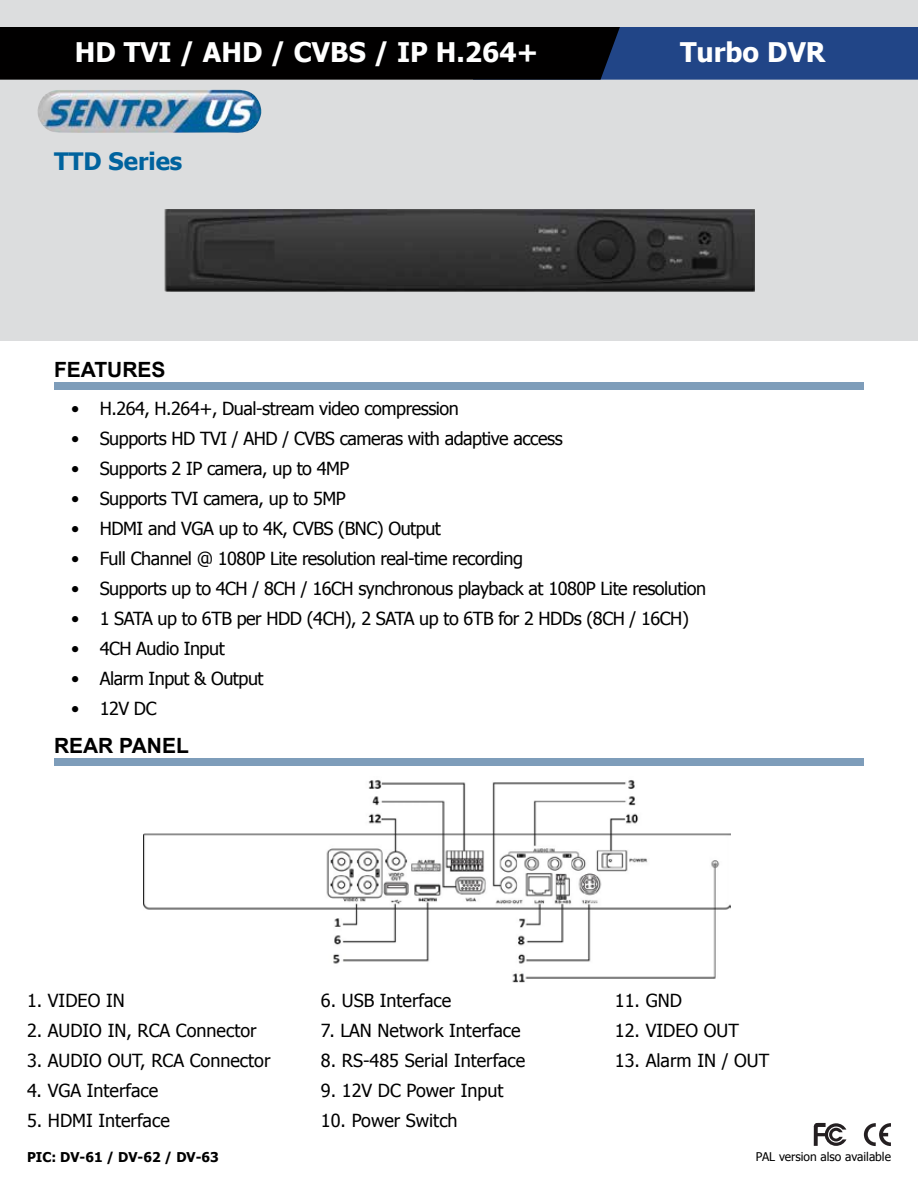
<style>
.page{position:relative;width:918px;height:1188px;background:#dcddde}
.page>*{position:absolute;margin:0;border:0;box-sizing:border-box;transform-origin:0 0}
.t1{font:700 27px "Tahoma";color:#fff}
.t2{font:700 24px "Tahoma";color:#00639e}
.t3{font:700 21px "Arial";color:#000}
.t4{font:18px "Tahoma";letter-spacing:-.025em;color:#000}
.t5{font:18px "Tahoma";color:#000}
.t6{font:700 13.5px "Tahoma";color:#000}
.t7{font:12px "Tahoma";color:#000}
</style>
<div class="page">
<div style="left:0;top:341px;width:918px;height:847px;background:#fff"></div>
<img style="left:37px;top:90px;width:225px;height:43px">
<svg style="left:0;top:27px;width:918px;height:53px;background:#0c182d"></svg>
<svg style="left:813px;top:1123px;width:33px;height:23px"></svg>
<svg style="left:864px;top:1123px;width:27px;height:23px"></svg>
<img style="left:165px;top:209px;width:589px;height:82px">
<div style="left:54px;top:382px;width:810px;height:7px;background:#7e9dba"></div>
<div style="left:54px;top:759px;width:810px;height:7px;background:#7e9dba"></div>
<img style="left:143px;top:780px;width:587px;height:203px">
<h1 class="t1" style="left:75px;top:33px;width:465px">HD TVI / AHD / CVBS / IP H.264+</h1>
<h1 class="t1" style="left:680px;top:33px;width:147px">Turbo DVR</h1>
<h2 class="t2" style="left:54px;top:144px;width:130px">TTD Series</h2>
<p class="t3" style="left:54px;top:355px;width:113px">FEATURES</p>
<p class="t4" style="left:71px;top:396px;width:389px">• H.264, H.264+, Dual-stream video compression</p>
<p class="t4" style="left:71px;top:426px;width:493px">• Supports HD TVI / AHD / CVBS cameras with adaptive access</p>
<p class="t4" style="left:71px;top:456px;width:280px">• Supports 2 IP camera, up to 4MP</p>
<p class="t4" style="left:71px;top:486px;width:276px">• Supports TVI camera, up to 5MP</p>
<p class="t4" style="left:71px;top:516px;width:371px">• HDMI and VGA up to 4K, CVBS (BNC) Output</p>
<p class="t4" style="left:71px;top:546px;width:453px">• Full Channel @ 1080P Lite resolution real-time recording</p>
<p class="t4" style="left:71px;top:576px;width:636px">• Supports up to 4CH / 8CH / 16CH synchronous playback at 1080P Lite resolution</p>
<p class="t4" style="left:71px;top:606px;width:619px">• 1 SATA up to 6TB per HDD (4CH), 2 SATA up to 6TB for 2 HDDs (8CH / 16CH)</p>
<p class="t4" style="left:71px;top:636px;width:155px">• 4CH Audio Input</p>
<p class="t4" style="left:71px;top:666px;width:194px">• Alarm Input &amp; Output</p>
<p class="t4" style="left:71px;top:696px;width:87px">• 12V DC</p>
<p class="t3" style="left:54px;top:732px;width:136px">REAR PANEL</p>
<p class="t4" style="left:27px;top:989px;width:99px">1. VIDEO IN</p>
<p class="t5" style="left:27px;top:1019px;width:231px">2. AUDIO IN, RCA Connector</p>
<p class="t5" style="left:27px;top:1049px;width:245px">3. AUDIO OUT, RCA Connector</p>
<p class="t5" style="left:27px;top:1079px;width:133px">4. VGA Interface</p>
<p class="t5" style="left:27px;top:1109px;width:144px">5. HDMI Interface</p>
<p class="t6" style="left:27px;top:1147px;width:193px">PIC: DV-61 / DV-62 / DV-63</p>
<p class="t5" style="left:321px;top:989px;width:132px">6. USB Interface</p>
<p class="t5" style="left:321px;top:1019px;width:201px">7. LAN Network Interface</p>
<p class="t5" style="left:321px;top:1049px;width:206px">8. RS-485 Serial Interface</p>
<p class="t5" style="left:321px;top:1079px;width:184px">9. 12V DC Power Input</p>
<p class="t5" style="left:321px;top:1109px;width:138px">10. Power Switch</p>
<p class="t4" style="left:615px;top:989px;width:68px">11. GND</p>
<p class="t5" style="left:615px;top:1019px;width:125px">12. VIDEO OUT</p>
<p class="t5" style="left:615px;top:1049px;width:156px">13. Alarm IN / OUT</p>
<p class="t7" style="left:756px;top:1149px;width:137px">PAL version also available</p>
</div>
